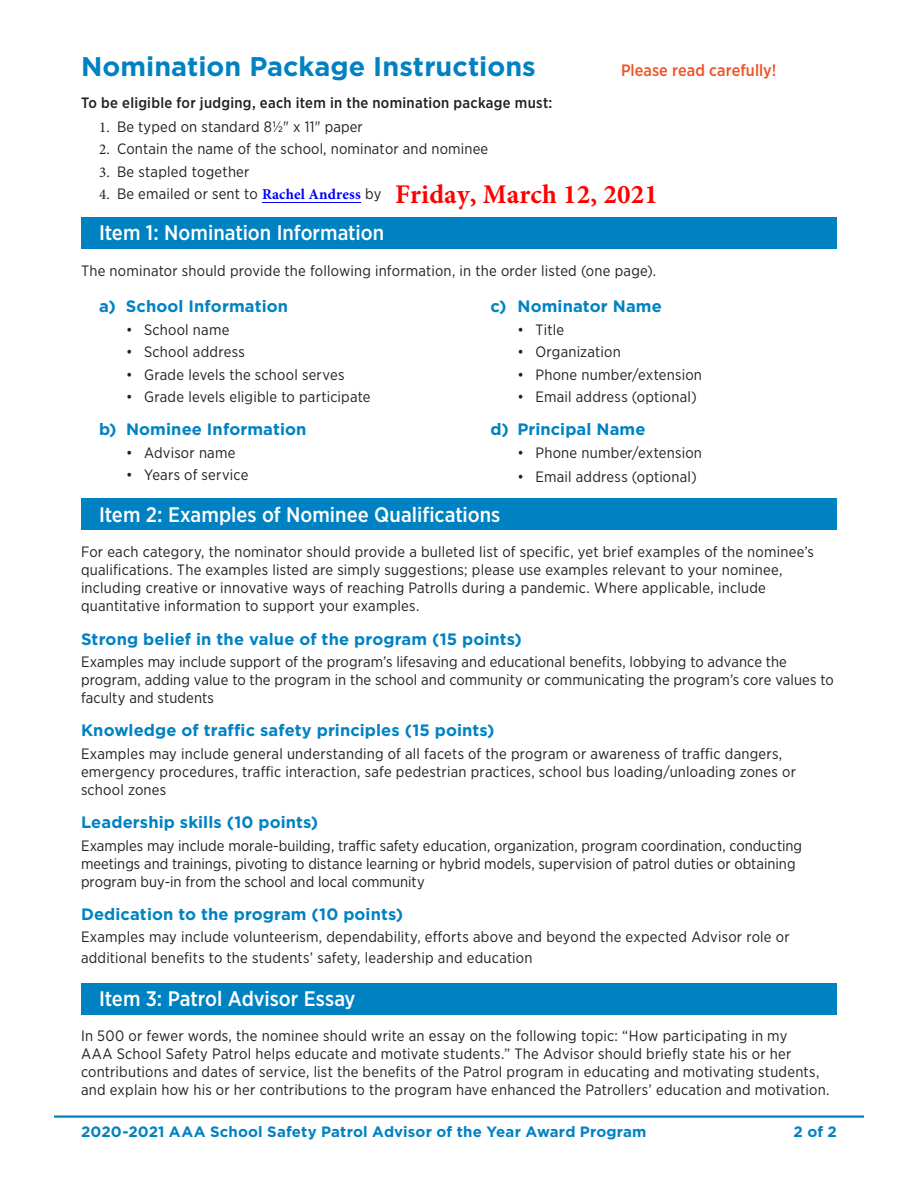
<style>
.page{position:relative;width:918px;height:1188px;background:#fff}
.page>*{position:absolute;margin:0;border:0;box-sizing:border-box;transform-origin:0 0}
.t1{font:700 27px "Gotham";color:#0082c2}
.t2{font:700 27px "Minion Pro";letter-spacing:.005em;color:#f00}
.t3{font:500 21px "Gotham Narrow";color:#fff}
.t4{font:700 16.5px "Gotham";letter-spacing:.005em;color:#0082c2}
.t5{font:500 16.5px "Gotham Narrow";letter-spacing:.005em;color:#f05325}
.t6{font:15px/18px "Gotham Narrow";letter-spacing:.01em;color:#231f20}
.t7{font:700 15px "Gotham";letter-spacing:.01em;color:#0082c2}
.t8{font:500 15px "Gotham Narrow";letter-spacing:.02em;color:#231f20}
.s1{font-family:"Minion Pro"}
.s2{font-family:"Minion Pro";font-weight:700;color:#00f}
</style>
<div class="page">
<hr style="left:54px;top:1115px;width:810px;height:3px;background:#0082c2">
<hr style="left:262px;top:202px;width:99px;height:1px;background:#00f">
<div style="left:81px;top:217px;width:756px;height:32px;background:#0082c2"></div>
<div style="left:81px;top:499px;width:756px;height:31px;background:#0082c2"></div>
<div style="left:81px;top:983px;width:756px;height:31px;background:#0082c2"></div>
<h1 class="t1" style="left:81px;top:51px;width:456px">Nomination Package Instructions</h1>
<p class="t5" style="left:621px;top:60px;width:157px">Please read carefully!</p>
<p class="t8" style="left:81px;top:93px;width:473px">To be eligible for judging, each item in the nomination package must:</p>
<p class="t6" style="left:99px;top:117px;width:265px"><span class="s1">1.</span> Be typed on standard 8½" x 11" paper</p>
<p class="t6" style="left:99px;top:140px;width:391px"><span class="s1">2.</span> Contain the name of the school, nominator and nominee</p>
<p class="t6" style="left:99px;top:162px;width:152px"><span class="s1">3.</span> Be stapled together</p>
<p class="t6" style="left:99px;top:185px;width:284px"><span class="s1">4.</span> Be emailed or sent to <span class="s2">Rachel Andress</span> by</p>
<h2 class="t3" style="left:99px;top:219px;width:287px">Item 1: Nomination Information</h2>
<p class="t6" style="left:81px;top:261px;width:577px">The nominator should provide the following information, in the order listed (one page).</p>
<p class="t4" style="left:99px;top:297px;width:191px">a) School Information</p>
<p class="t6" style="left:126px;top:320px;width:105px">• School name</p>
<p class="t6" style="left:126px;top:343px;width:120px">• School address</p>
<p class="t6" style="left:126px;top:365px;width:220px">• Grade levels the school serves</p>
<p class="t6" style="left:126px;top:388px;width:246px">• Grade levels eligible to participate</p>
<p class="t4" style="left:99px;top:420px;width:209px">b) Nominee Information</p>
<p class="t6" style="left:126px;top:443px;width:111px">• Advisor name</p>
<p class="t6" style="left:126px;top:466px;width:124px">• Years of service</p>
<h1 class="t2" style="left:395px;top:175px;width:264px">Friday, March 12, 2021</h1>
<p class="t4" style="left:490px;top:297px;width:173px">c) Nominator Name</p>
<p class="t6" style="left:518px;top:320px;width:48px">• Title</p>
<p class="t6" style="left:518px;top:343px;width:105px">• Organization</p>
<p class="t6" style="left:518px;top:365px;width:186px">• Phone number/extension</p>
<p class="t6" style="left:518px;top:388px;width:181px">• Email address (optional)</p>
<p class="t4" style="left:490px;top:420px;width:157px">d) Principal Name</p>
<p class="t6" style="left:518px;top:443px;width:186px">• Phone number/extension</p>
<p class="t6" style="left:518px;top:468px;width:181px">• Email address (optional)</p>
<h2 class="t3" style="left:99px;top:501px;width:403px">Item 2: Examples of Nominee Qualifications</h2>
<p class="t6" style="left:81px;top:543px;width:735px">For each category, the nominator should provide a bulleted list of specific, yet brief examples of the nominee’s qualifications. The examples listed are simply suggestions; please use examples relevant to your nominee, including creative or innovative ways of reaching Patrolls during a pandemic. Where applicable, include quantitative information to support your examples.</p>
<p class="t4" style="left:81px;top:629px;width:442px">Strong belief in the value of the program (15 points)</p>
<p class="t6" style="left:81px;top:652px;width:754px">Examples may include support of the program’s lifesaving and educational benefits, lobbying to advance the program, adding value to the program in the school and community or communicating the program’s core values to faculty and students</p>
<p class="t4" style="left:81px;top:721px;width:415px">Knowledge of traffic safety principles (15 points)</p>
<p class="t6" style="left:81px;top:744px;width:717px">Examples may include general understanding of all facets of the program or awareness of traffic dangers, emergency procedures, traffic interaction, safe pedestrian practices, school bus loading/unloading zones or school zones</p>
<p class="t4" style="left:81px;top:813px;width:239px">Leadership skills (10 points)</p>
<p class="t6" style="left:81px;top:836px;width:723px">Examples may include morale-building, traffic safety education, organization, program coordination, conducting meetings and trainings, pivoting to distance learning or hybrid models, supervision of patrol duties or obtaining program buy-in from the school and local community</p>
<p class="t4" style="left:81px;top:905px;width:324px">Dedication to the program (10 points)</p>
<p class="t6" style="left:81px;top:926px;width:710px;line-height:21px">Examples may include volunteerism, dependability, efforts above and beyond the expected Advisor role or additional benefits to the students’ safety, leadership and education</p>
<h2 class="t3" style="left:99px;top:985px;width:258px">Item 3: Patrol Advisor Essay</h2>
<p class="t6" style="left:81px;top:1027px;width:750px">In 500 or fewer words, the nominee should write an essay on the following topic: “How participating in my<br>AAA School Safety Patrol helps educate and motivate students.” The Advisor should briefly state his or her contributions and dates of service, list the benefits of the Patrol program in educating and motivating students, and explain how his or her contributions to the program have enhanced the Patrollers’ education and motivation.</p>
<p class="t7" style="left:81px;top:1123px;width:567px">2020-2021 AAA School Safety Patrol Advisor of the Year Award Program</p>
<p class="t7" style="left:794px;top:1123px;width:45px">2 of 2</p>
</div>
